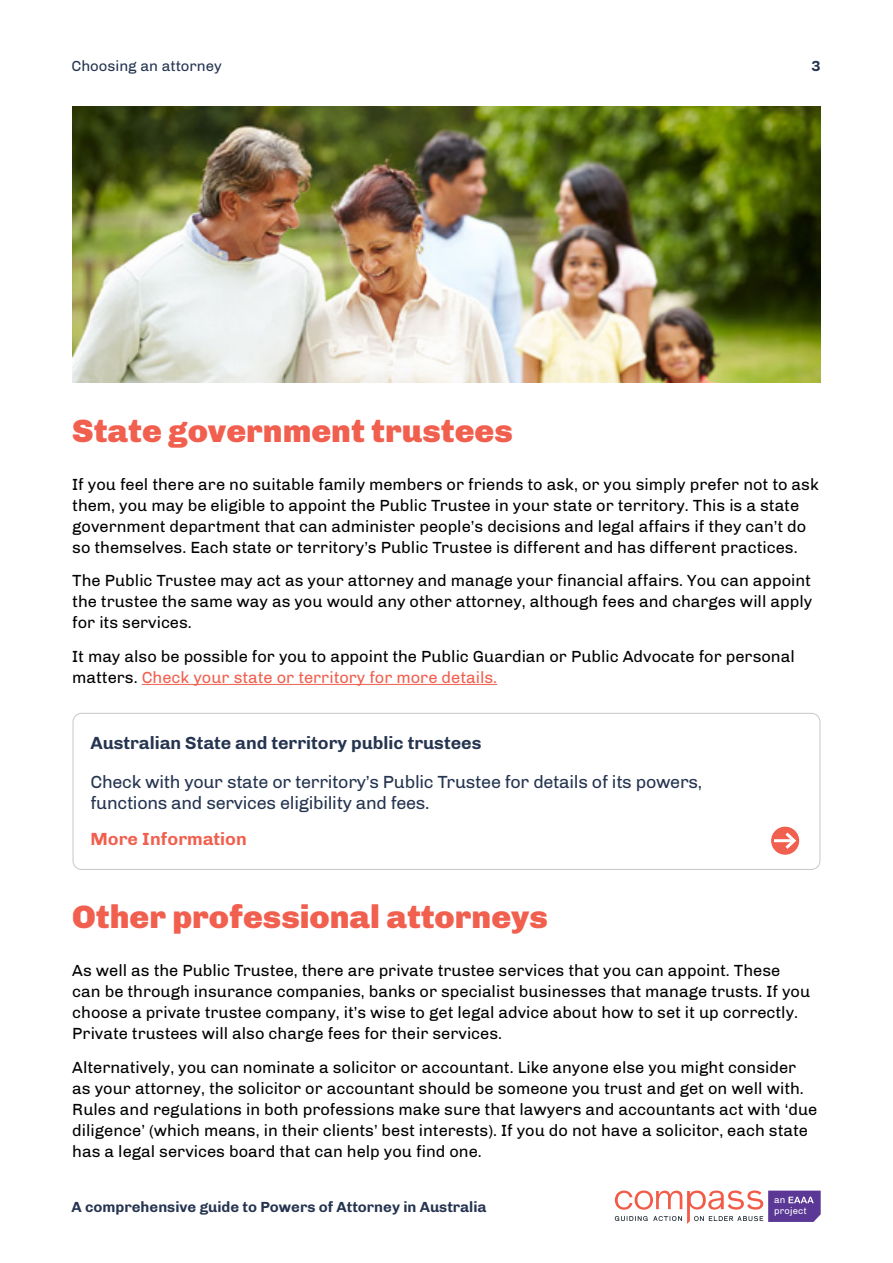
<style>
.page{position:relative;width:893px;height:1263px;background:#fff}
.page>*{position:absolute;margin:0;border:0;box-sizing:border-box;transform-origin:0 0}
.t1{font:900 33px "Chivo";color:#f15f4e}
.t2{font:18px/21.6px "Chivo";letter-spacing:-.015em;color:#253450}
.t3{font:700 18px "Chivo";color:#253450}
.t4{font:700 18px "Chivo";color:#f15f4e}
.t5{font:16.5px/21px "Chivo";color:#000}
.t6{font:700 15px "Chivo";color:#253450}
.t7{font:15px "Chivo";color:#253450}
.t8{font:9.45px/10.4px "Chivo";letter-spacing:.02em;color:#fff}
.s1{color:#f15f4e}
</style>
<div class="page">
<hr style="left:142px;top:684px;width:355px;height:1px;background:#f15f4e">
<img style="left:72px;top:106px;width:749px;height:277px">
<div style="left:73px;top:713px;width:747px;height:157px;border:1px solid #c7c8ca;border-radius:9px"></div>
<div style="left:772px;top:827px;width:26px;height:27px;background:#f15f4e;border-radius:50%"></div>
<div style="left:771px;top:827px;width:28px;height:28px;border:2px solid #f15f4e;border-radius:50%"></div>
<hr style="left:774px;top:839px;width:20px;height:3px;background:#fff">
<svg style="left:782px;top:829px;width:16px;height:23px"></svg>
<svg style="left:615px;top:1190px;width:206px;height:34px"></svg>
<p class="t7" style="left:71px;top:57px;width:152px">Choosing an attorney</p>
<h1 class="t1" style="left:72px;top:411px;width:442px">State government trustees</h1>
<p class="t6" style="left:811px;top:57px;width:11px">3</p>
<p class="t5" style="left:72px;top:474px;width:748px">If you feel there are no suitable family members or friends to ask, or you simply prefer not to ask them, you may be eligible to appoint the Public Trustee in your state or territory. This is a state government department that can administer people’s decisions and legal affairs if they can’t do so themselves. Each state or territory’s Public Trustee is different and has different practices.</p>
<p class="t5" style="left:72px;top:570px;width:741px;text-align:justify">The Public Trustee may act as your attorney and manage your financial affairs. You can appoint the trustee the same way as you would any other attorney, although fees and charges will apply for its services.</p>
<p class="t5" style="left:72px;top:646px;width:724px">It may also be possible for you to appoint the Public Guardian or Public Advocate for personal matters. <span class="s1">Check your state or territory for more details.</span></p>
<p class="t3" style="left:90px;top:732px;width:392px">Australian State and territory public trustees</p>
<p class="t2" style="left:90px;top:771px;width:613px">Check with your state or territory’s Public Trustee for details of its powers, functions and services eligibility and fees.</p>
<p class="t4" style="left:90px;top:829px;width:158px">More Information</p>
<h1 class="t1" style="left:72px;top:897px;width:477px">Other professional attorneys</h1>
<p class="t5" style="left:72px;top:960px;width:739px">As well as the Public Trustee, there are private trustee services that you can appoint. These can be through insurance companies, banks or specialist businesses that manage trusts. If you choose a private trustee company, it’s wise to get legal advice about how to set it up correctly.<br>Private trustees will also charge fees for their services.</p>
<p class="t5" style="left:72px;top:1057px;width:747px">Alternatively, you can nominate a solicitor or accountant. Like anyone else you might consider as your attorney, the solicitor or accountant should be someone you trust and get on well with.<br>Rules and regulations in both professions make sure that lawyers and accountants act with ‘due diligence’ (which means, in their clients’ best interests). If you do not have a solicitor, each state has a legal services board that can help you find one.</p>
<p class="t6" style="left:71px;top:1198px;width:417px">A comprehensive guide to Powers of Attorney in Australia</p>
<p class="t8" style="left:774px;top:1195px;width:34px">an project</p>
</div>
